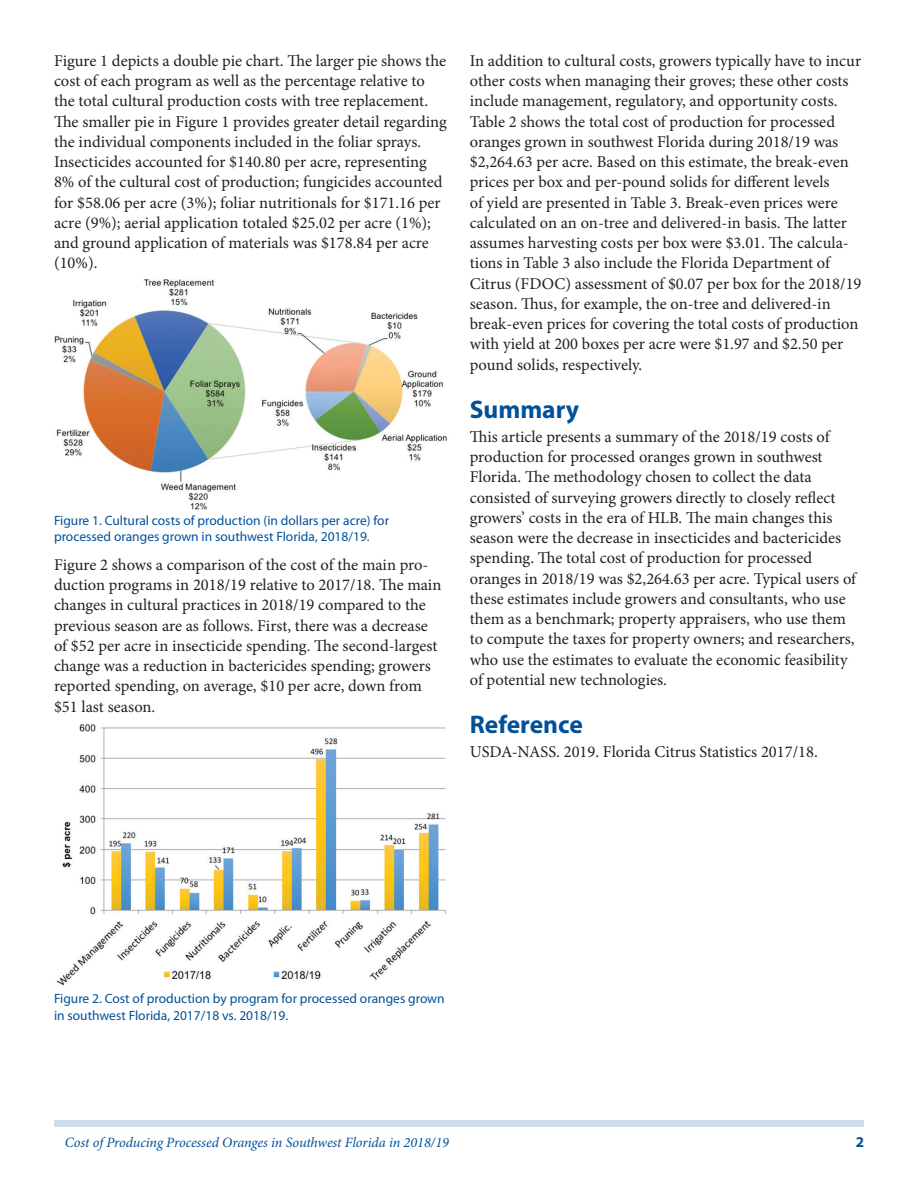
<style>
.page{position:relative;width:918px;height:1188px;background:#fff}
.page>*{position:absolute;margin:0;border:0;box-sizing:border-box;transform-origin:0 0}
.SectionHeading0{font:700 25.5px "Myriad Pro";color:#01519a}
.Paragraph{font:16.5px/20.2px "Minion Pro";color:#231f20}
.t1{font:700 15px "Myriad Pro";color:#01519a}
.RunningTitleItalics{font:italic 14.25px "Minion Pro";letter-spacing:-.005em;color:#01519a}
.t2{font:13.5px/16.5px "Myriad Pro";color:#01519a}
</style>
<div class="page">
<div style="left:54px;top:1120px;width:810px;height:7px;background:#d0deeb"></div>
<img style="left:54px;top:279px;width:393px;height:230px">
<img style="left:56px;top:723px;width:390px;height:263px">
<p class="Paragraph" style="left:54px;top:51px;width:394px">Figure 1 depicts a double pie chart. The larger pie shows the cost of each program as well as the percentage relative to the total cultural production costs with tree replacement.<br>The smaller pie in Figure 1 provides greater detail regarding the individual components included in the foliar sprays.<br>Insecticides accounted for $140.80 per acre, representing 8% of the cultural cost of production; fungicides accounted for $58.06 per acre (3%); foliar nutritionals for $171.16 per acre (9%); aerial application totaled $25.02 per acre (1%); and ground application of materials was $178.84 per acre (10%).</p>
<p class="t2" style="left:54px;top:512px;width:337px">Figure 1. Cultural costs of production (in dollars per acre) for processed oranges grown in southwest Florida, 2018/19.</p>
<p class="Paragraph" style="left:54px;top:555px;width:389px">Figure 2 shows a comparison of the cost of the main pro&shy;duction programs in 2018/19 relative to 2017/18. The main changes in cultural practices in 2018/19 compared to the previous season are as follows. First, there was a decrease of $52 per acre in insecticide spending. The second-largest change was a reduction in bactericides spending; growers reported spending, on average, $10 per acre, down from $51 last season.</p>
<p class="Paragraph" style="left:470px;top:51px;width:393px">In addition to cultural costs, growers typically have to incur other costs when managing their groves; these other costs include management, regulatory, and opportunity costs.<br>Table 2 shows the total cost of production for processed oranges grown in southwest Florida during 2018/19 was $2,264.63 per acre. Based on this estimate, the break-even prices per box and per-pound solids for different levels<br>of yield are presented in Table 3. Break-even prices were calculated on an on-tree and delivered-in basis. The latter assumes harvesting costs per box were $3.01. The calcula&shy;tions in Table 3 also include the Florida Department of Citrus (FDOC) assessment of $0.07 per box for the 2018/19 season. Thus, for example, the on-tree and delivered-in break-even prices for covering the total costs of production with yield at 200 boxes per acre were $1.97 and $2.50 per pound solids, respectively.</p>
<p class="SectionHeading0" style="left:470px;top:393px;width:111px">Summary</p>
<p class="Paragraph" style="left:470px;top:427px;width:388px">This article presents a summary of the 2018/19 costs of production for processed oranges grown in southwest Florida. The methodology chosen to collect the data consisted of surveying growers directly to closely reflect growers’ costs in the era of HLB. The main changes this season were the decrease in insecticides and bactericides spending. The total cost of production for processed oranges in 2018/19 was $2,264.63 per acre. Typical users of these estimates include growers and consultants, who use them as a benchmark; property appraisers, who use them to compute the taxes for property owners; and researchers, who use the estimates to evaluate the economic feasibility of potential new technologies.</p>
<p class="SectionHeading0" style="left:470px;top:708px;width:115px">Reference</p>
<p class="Paragraph" style="left:470px;top:742px;width:349px">USDA-NASS. 2019. Florida Citrus Statistics 2017/18.</p>
<p class="t2" style="left:54px;top:990px;width:392px">Figure 2. Cost of production by program for processed oranges grown in southwest Florida, 2017/18 vs. 2018/19.</p>
<p class="RunningTitleItalics" style="left:65px;top:1133px;width:386px">Cost of Producing Processed Oranges in Southwest Florida in 2018/19</p>
<p class="t1" style="left:856px;top:1133px;width:10px">2</p>
</div>
